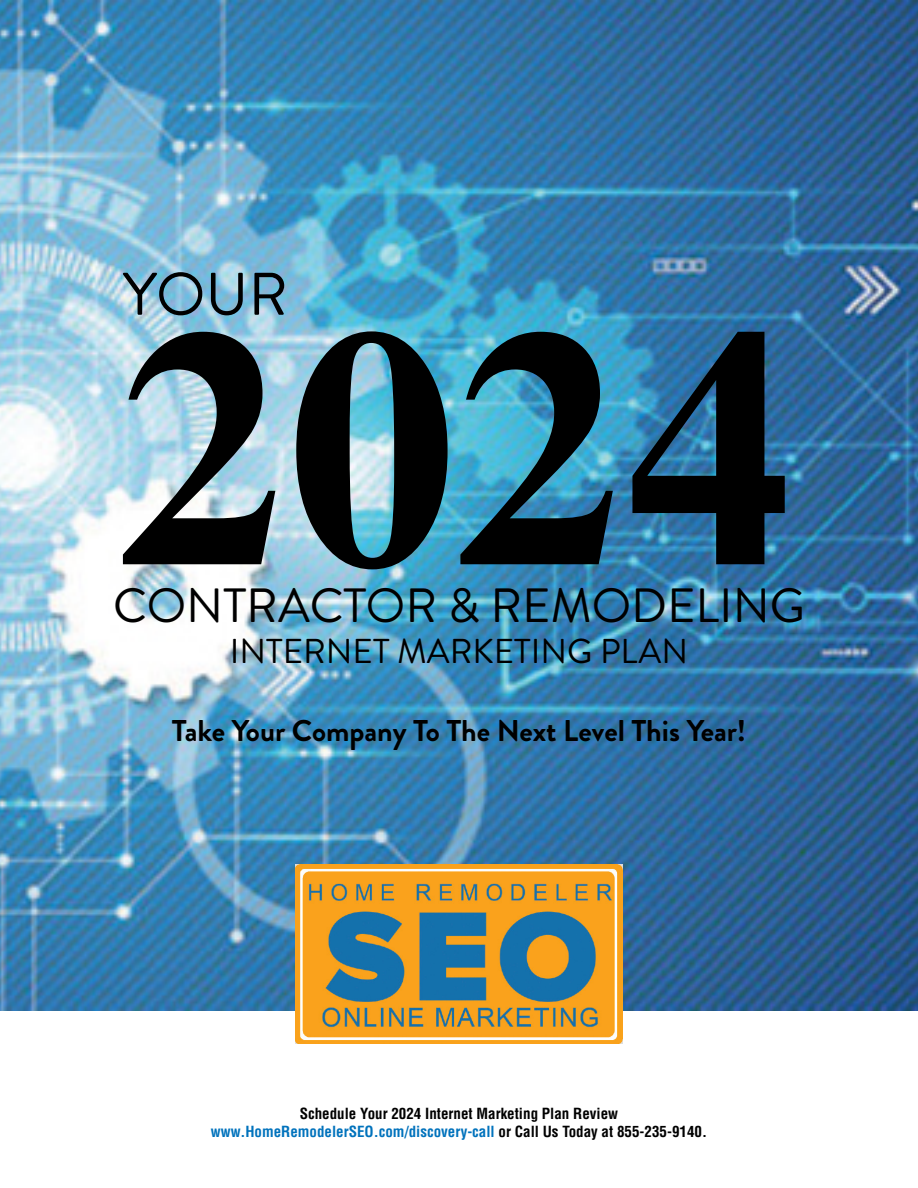
<style>
.page{position:relative;width:918px;height:1188px;background:#fff}
.page>*{position:absolute;margin:0;border:0;box-sizing:border-box;transform-origin:0 0}
.t1{font:700 337.5px "Dutch 801 BT";color:#000}
.t2{font:60px "Brandon Grotesque";color:#000}
.t3{font:48px "Brandon Grotesque";color:#000}
.t4{font:34.5px "Brandon Grotesque";color:#000}
.t5{font:700 30px "Brandon Grotesque";color:#000}
.t6{font:700 condensed 15px/18px "Helvetica LT Std";color:#000;text-align:center}
.s1{color:#0072bc}
</style>
<div class="page">
<img style="left:0;top:0;width:918px;height:1011px">
<img style="left:296px;top:864px;width:326px;height:180px">
<h2 class="t2" style="left:123px;top:259px;width:167px">YOUR</h2>
<h1 class="t1" style="left:119px;top:326px;width:677px">2024</h1>
<h3 class="t3" style="left:113px;top:577px;width:693px">CONTRACTOR &amp; REMODELING</h3>
<h3 class="t4" style="left:230px;top:631px;width:460px">INTERNET MARKETING PLAN</h3>
<h3 class="t5" style="left:172px;top:719px;width:576px">Take Your Company To The Next Level This Year!</h3>
<p class="t6" style="left:211px;top:1106px;width:498px">Schedule Your 2024 Internet Marketing Plan Review <span class="s1">www.HomeRemodelerSEO.com/discovery-call</span> or Call Us Today at 855-235-9140.</p>
</div>
